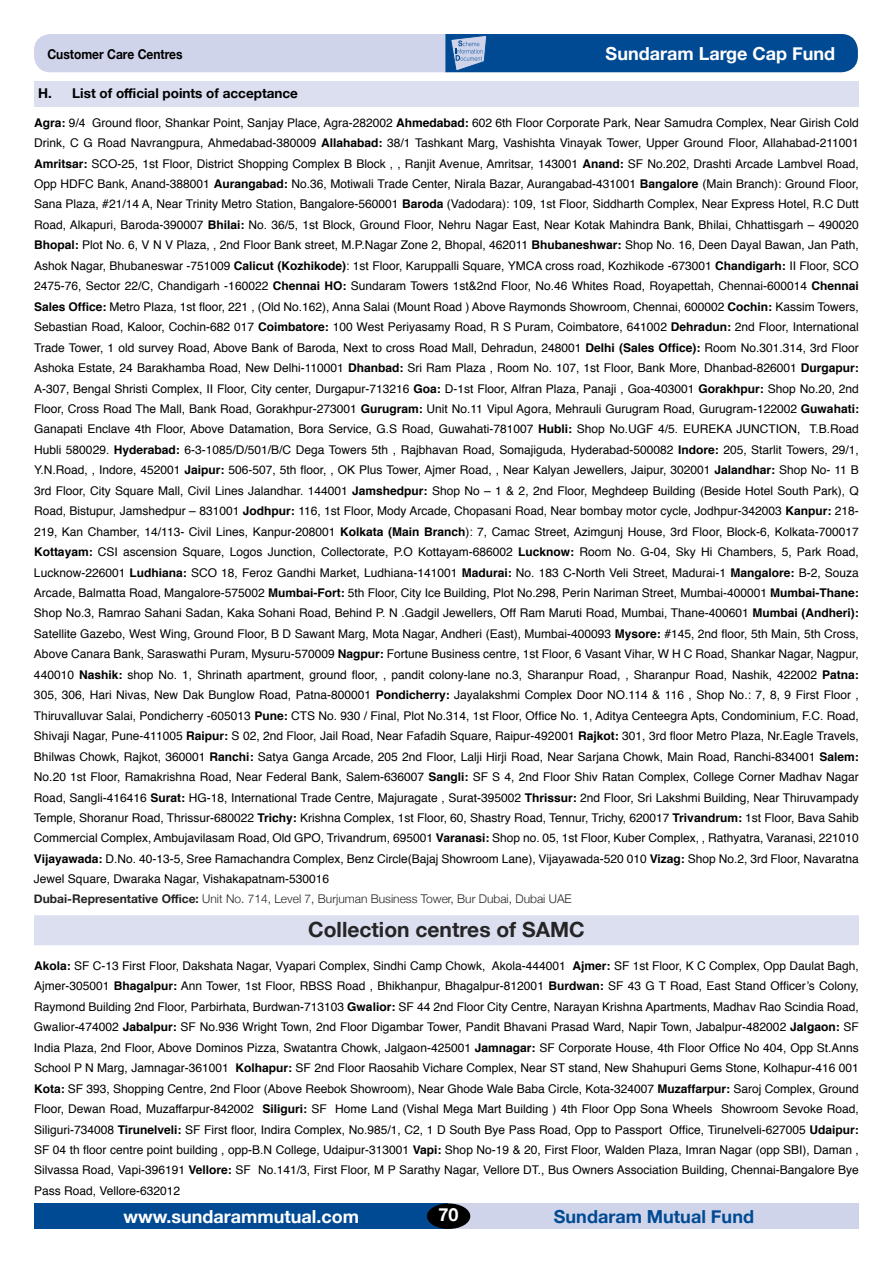
<style>
.page{position:relative;width:893px;height:1263px;background:#fff}
.page>*{position:absolute;margin:0;border:0;box-sizing:border-box;transform-origin:0 0}
.t1{font:700 21px "Helvetica Neue";color:#262526}
.t2{font:700 18px "Helvetica Neue";color:#fff}
.t3{font:700 18px "Helvetica Neue";color:#004a93}
.t4{font:700 13.5px "Helvetica Neue";color:#000}
.t5{font:700 13.5px "Helvetica Neue";color:#000;scale:.89 1}
.t6{font:12px/20.4px "Helvetica";color:#000;text-align:justify}
.t7{font:300 12px "Helvetica Neue";color:#262526}
.s1{font-weight:700}
</style>
<div class="page">
<div style="left:34px;top:1203px;width:415px;height:26px;background:#004a93"></div>
<div style="left:449px;top:1203px;width:410px;height:26px;background:#d0d4eb"></div>
<div style="left:427px;top:1203px;width:43px;height:26px;background:#000;border-radius:50%"></div>
<svg style="left:34px;top:34px;width:824px;height:38px;background:#6e93c1"></svg>
<div style="left:34px;top:81px;width:824px;height:25px;background:#dbdff0"></div>
<div style="left:34px;top:915px;width:825px;height:30px;background:#dbdff0"></div>
<h2 class="t2" style="left:606px;top:39px;width:231px">Sundaram Large Cap Fund</h2>
<p class="t5" style="left:47px;top:44px;width:154px">Customer Care Centres</p>
<p class="t4" style="left:38px;top:83px;width:261px">H. List of official points of acceptance</p>
<p class="t6" style="left:34px;top:113px;width:826px"><span class="s1">Agra:</span> 9/4 Ground floor, Shankar Point, Sanjay Place, Agra-282002 <span class="s1">Ahmedabad:</span> 602 6th Floor Corporate Park, Near Samudra Complex, Near Girish Cold Drink, C G Road Navrangpura, Ahmedabad-380009 <span class="s1">Allahabad:</span> 38/1 Tashkant Marg, Vashishta Vinayak Tower, Upper Ground Floor, Allahabad-211001<br><span class="s1">Amritsar:</span> SCO-25, 1st Floor, District Shopping Complex B Block , , Ranjit Avenue, Amritsar, 143001 <span class="s1">Anand:</span> SF No.202, Drashti Arcade Lambvel Road, Opp HDFC Bank, Anand-388001 <span class="s1">Aurangabad:</span> No.36, Motiwali Trade Center, Nirala Bazar, Aurangabad-431001 <span class="s1">Bangalore</span> (Main Branch): Ground Floor, Sana Plaza, #21/14 A, Near Trinity Metro Station, Bangalore-560001 <span class="s1">Baroda</span> (Vadodara): 109, 1st Floor, Siddharth Complex, Near Express Hotel, R.C Dutt Road, Alkapuri, Baroda-390007 <span class="s1">Bhilai:</span> No. 36/5, 1st Block, Ground Floor, Nehru Nagar East, Near Kotak Mahindra Bank, Bhilai, Chhattisgarh – 490020<br><span class="s1">Bhopal:</span> Plot No. 6, V N V Plaza, , 2nd Floor Bank street, M.P.Nagar Zone 2, Bhopal, 462011 <span class="s1">Bhubaneshwar:</span> Shop No. 16, Deen Dayal Bawan, Jan Path, Ashok Nagar, Bhubaneswar -751009 <span class="s1">Calicut (Kozhikode)</span>: 1st Floor, Karuppalli Square, YMCA cross road, Kozhikode -673001 <span class="s1">Chandigarh:</span> II Floor, SCO 2475-76, Sector 22/C, Chandigarh -160022 <span class="s1">Chennai HO:</span> Sundaram Towers 1st&amp;2nd Floor, No.46 Whites Road, Royapettah, Chennai-600014 <span class="s1">Chennai Sales Office:</span> Metro Plaza, 1st floor, 221 , (Old No.162), Anna Salai (Mount Road ) Above Raymonds Showroom, Chennai, 600002 <span class="s1">Cochin:</span> Kassim Towers, Sebastian Road, Kaloor, Cochin-682 017 <span class="s1">Coimbatore:</span> 100 West Periyasamy Road, R S Puram, Coimbatore, 641002 <span class="s1">Dehradun:</span> 2nd Floor, International Trade Tower, 1 old survey Road, Above Bank of Baroda, Next to cross Road Mall, Dehradun, 248001 <span class="s1">Delhi (Sales Office):</span> Room No.301.314, 3rd Floor Ashoka Estate, 24 Barakhamba Road, New Delhi-110001 <span class="s1">Dhanbad:</span> Sri Ram Plaza , Room No. 107, 1st Floor, Bank More, Dhanbad-826001 <span class="s1">Durgapur:<br></span>A-307, Bengal Shristi Complex, II Floor, City center, Durgapur-713216 <span class="s1">Goa:</span> D-1st Floor, Alfran Plaza, Panaji , Goa-403001 <span class="s1">Gorakhpur:</span> Shop No.20, 2nd Floor, Cross Road The Mall, Bank Road, Gorakhpur-273001 <span class="s1">Gurugram:</span> Unit No.11 Vipul Agora, Mehrauli Gurugram Road, Gurugram-122002 <span class="s1">Guwahati:<br></span>Ganapati Enclave 4th Floor, Above Datamation, Bora Service, G.S Road, Guwahati-781007 <span class="s1">Hubli:</span> Shop No.UGF 4/5. EUREKA JUNCTION, T.B.Road Hubli 580029. <span class="s1">Hyderabad:</span> 6-3-1085/D/501/B/C Dega Towers 5th , Rajbhavan Road, Somajiguda, Hyderabad-500082 <span class="s1">Indore:</span> 205, Starlit Towers, 29/1, Y.N.Road, , Indore, 452001 <span class="s1">Jaipur:</span> 506-507, 5th floor, , OK Plus Tower, Ajmer Road, , Near Kalyan Jewellers, Jaipur, 302001 <span class="s1">Jalandhar:</span> Shop No- 11 B 3rd Floor, City Square Mall, Civil Lines Jalandhar. 144001 <span class="s1">Jamshedpur:</span> Shop No – 1 &amp; 2, 2nd Floor, Meghdeep Building (Beside Hotel South Park), Q Road, Bistupur, Jamshedpur – 831001 <span class="s1">Jodhpur:</span> 116, 1st Floor, Mody Arcade, Chopasani Road, Near bombay motor cycle, Jodhpur-342003 <span class="s1">Kanpur:</span> 218- 219, Kan Chamber, 14/113- Civil Lines, Kanpur-208001 <span class="s1">Kolkata (Main Branch</span>): 7, Camac Street, Azimgunj House, 3rd Floor, Block-6, Kolkata-700017<br><span class="s1">Kottayam:</span> CSI ascension Square, Logos Junction, Collectorate, P.O Kottayam-686002 <span class="s1">Lucknow:</span> Room No. G-04, Sky Hi Chambers, 5, Park Road, Lucknow-226001 <span class="s1">Ludhiana:</span> SCO 18, Feroz Gandhi Market, Ludhiana-141001 <span class="s1">Madurai:</span> No. 183 C-North Veli Street, Madurai-1 <span class="s1">Mangalore:</span> B-2, Souza Arcade, Balmatta Road, Mangalore-575002 <span class="s1">Mumbai-Fort:</span> 5th Floor, City Ice Building, Plot No.298, Perin Nariman Street, Mumbai-400001 <span class="s1">Mumbai-Thane:<br></span>Shop No.3, Ramrao Sahani Sadan, Kaka Sohani Road, Behind P. N .Gadgil Jewellers, Off Ram Maruti Road, Mumbai, Thane-400601 <span class="s1">Mumbai (Andheri):<br></span>Satellite Gazebo, West Wing, Ground Floor, B D Sawant Marg, Mota Nagar, Andheri (East), Mumbai-400093 <span class="s1">Mysore:</span> #145, 2nd floor, 5th Main, 5th Cross, Above Canara Bank, Saraswathi Puram, Mysuru-570009 <span class="s1">Nagpur:</span> Fortune Business centre, 1st Floor, 6 Vasant Vihar, W H C Road, Shankar Nagar, Nagpur, 440010 <span class="s1">Nashik:</span> shop No. 1, Shrinath apartment, ground floor, , pandit colony-lane no.3, Sharanpur Road, , Sharanpur Road, Nashik, 422002 <span class="s1">Patna:<br></span>305, 306, Hari Nivas, New Dak Bunglow Road, Patna-800001 <span class="s1">Pondicherry:</span> Jayalakshmi Complex Door NO.114 &amp; 116 , Shop No.: 7, 8, 9 First Floor , Thiruvalluvar Salai, Pondicherry -605013 <span class="s1">Pune:</span> CTS No. 930 / Final, Plot No.314, 1st Floor, Office No. 1, Aditya Centeegra Apts, Condominium, F.C. Road, Shivaji Nagar, Pune-411005 <span class="s1">Raipur:</span> S 02, 2nd Floor, Jail Road, Near Fafadih Square, Raipur-492001 <span class="s1">Rajkot:</span> 301, 3rd floor Metro Plaza, Nr.Eagle Travels, Bhilwas Chowk, Rajkot, 360001 <span class="s1">Ranchi:</span> Satya Ganga Arcade, 205 2nd Floor, Lalji Hirji Road, Near Sarjana Chowk, Main Road, Ranchi-834001 <span class="s1">Salem:<br></span>No.20 1st Floor, Ramakrishna Road, Near Federal Bank, Salem-636007 <span class="s1">Sangli:</span> SF S 4, 2nd Floor Shiv Ratan Complex, College Corner Madhav Nagar Road, Sangli-416416 <span class="s1">Surat:</span> HG-18, International Trade Centre, Majuragate , Surat-395002 <span class="s1">Thrissur:</span> 2nd Floor, Sri Lakshmi Building, Near Thiruvampady Temple, Shoranur Road, Thrissur-680022 <span class="s1">Trichy:</span> Krishna Complex, 1st Floor, 60, Shastry Road, Tennur, Trichy, 620017 <span class="s1">Trivandrum:</span> 1st Floor, Bava Sahib Commercial Complex, Ambujavilasam Road, Old GPO, Trivandrum, 695001 <span class="s1">Varanasi:</span> Shop no. 05, 1st Floor, Kuber Complex, , Rathyatra, Varanasi, 221010<br><span class="s1">Vijayawada:</span> D.No. 40-13-5, Sree Ramachandra Complex, Benz Circle(Bajaj Showroom Lane), Vijayawada-520 010 <span class="s1">Vizag:</span> Shop No.2, 3rd Floor, Navaratna Jewel Square, Dwaraka Nagar, Vishakapatnam-530016</p>
<p class="t7" style="left:34px;top:889px;width:539px"><span class="s1">Dubai-Representative Office:</span> Unit No. 714, Level 7, Burjuman Business Tower, Bur Dubai, Dubai UAE</p>
<h1 class="t1" style="left:308px;top:913px;width:278px">Collection centres of SAMC</h1>
<p class="t6" style="left:34px;top:956px;width:826px"><span class="s1">Akola:</span> SF C-13 First Floor, Dakshata Nagar, Vyapari Complex, Sindhi Camp Chowk, Akola-444001 <span class="s1">Ajmer:</span> SF 1st Floor, K C Complex, Opp Daulat Bagh, Ajmer-305001 <span class="s1">Bhagalpur:</span> Ann Tower, 1st Floor, RBSS Road , Bhikhanpur, Bhagalpur-812001 <span class="s1">Burdwan:</span> SF 43 G T Road, East Stand Officer’s Colony, Raymond Building 2nd Floor, Parbirhata, Burdwan-713103 <span class="s1">Gwalior:</span> SF 44 2nd Floor City Centre, Narayan Krishna Apartments, Madhav Rao Scindia Road, Gwalior-474002 <span class="s1">Jabalpur:</span> SF No.936 Wright Town, 2nd Floor Digambar Tower, Pandit Bhavani Prasad Ward, Napir Town, Jabalpur-482002 <span class="s1">Jalgaon:</span> SF India Plaza, 2nd Floor, Above Dominos Pizza, Swatantra Chowk, Jalgaon-425001 <span class="s1">Jamnagar:</span> SF Corporate House, 4th Floor Office No 404, Opp St.Anns School P N Marg, Jamnagar-361001 <span class="s1">Kolhapur:</span> SF 2nd Floor Raosahib Vichare Complex, Near ST stand, New Shahupuri Gems Stone, Kolhapur-416 001<br><span class="s1">Kota:</span> SF 393, Shopping Centre, 2nd Floor (Above Reebok Showroom), Near Ghode Wale Baba Circle, Kota-324007 <span class="s1">Muzaffarpur:</span> Saroj Complex, Ground Floor, Dewan Road, Muzaffarpur-842002 <span class="s1">Siliguri:</span> SF Home Land (Vishal Mega Mart Building ) 4th Floor Opp Sona Wheels Showroom Sevoke Road, Siliguri-734008 <span class="s1">Tirunelveli:</span> SF First floor, Indira Complex, No.985/1, C2, 1 D South Bye Pass Road, Opp to Passport Office, Tirunelveli-627005 <span class="s1">Udaipur:<br></span>SF 04 th floor centre point building , opp-B.N College, Udaipur-313001 <span class="s1">Vapi:</span> Shop No-19 &amp; 20, First Floor, Walden Plaza, Imran Nagar (opp SBI), Daman , Silvassa Road, Vapi-396191 <span class="s1">Vellore:</span> SF No.141/3, First Floor, M P Sarathy Nagar, Vellore DT., Bus Owners Association Building, Chennai-Bangalore Bye Pass Road, Vellore-632012</p>
<h2 class="t2" style="left:439px;top:1200px;width:22px">70</h2>
<h2 class="t2" style="left:124px;top:1202px;width:237px">www.sundarammutual.com</h2>
<h2 class="t3" style="left:554px;top:1202px;width:202px">Sundaram Mutual Fund</h2>
</div>
